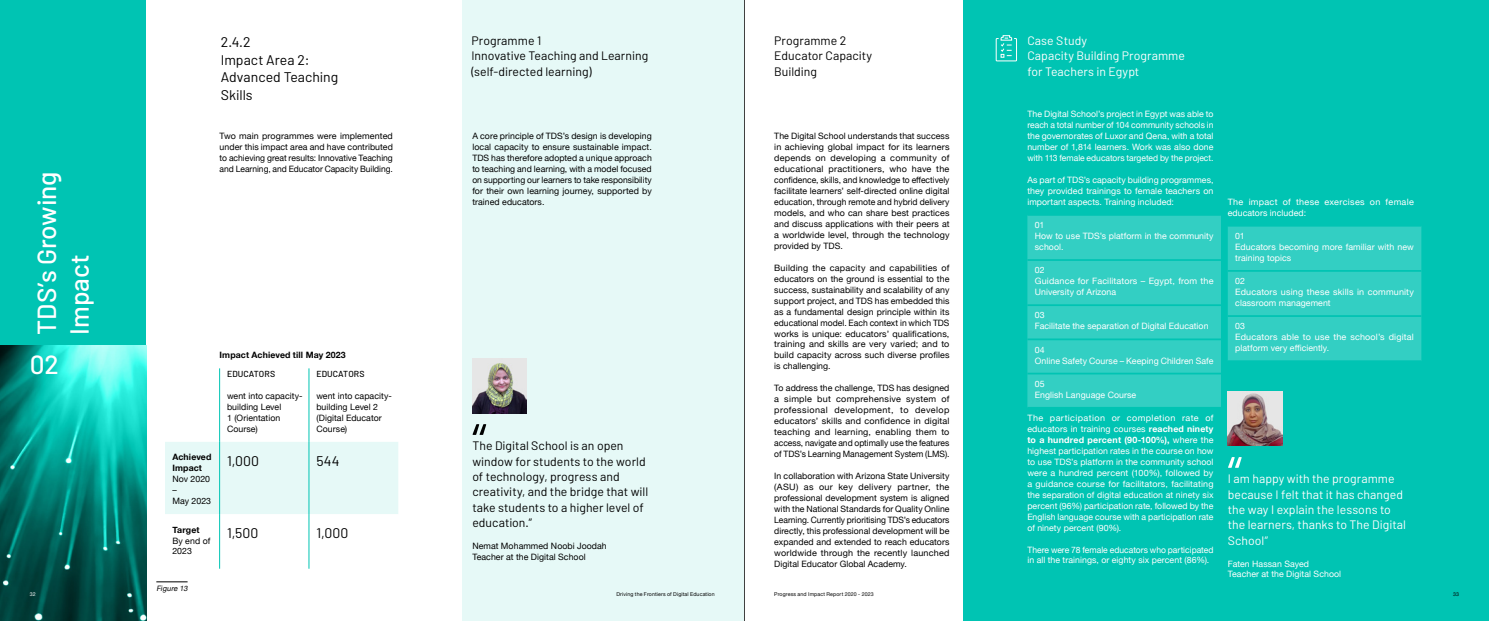
<style>
.page{position:relative;width:1489px;height:621px;background:#fff}
.page>*{position:absolute;margin:0;border:0;box-sizing:border-box;transform-origin:0 0}
.t1{font:52.5px "Barlow";color:#000}
.t2{font:52.5px "Barlow";color:#fff}
.t3{font:500 26.25px/32.8px "Barlow";color:#fff}
.t4{font:14px/17.5px "Barlow";letter-spacing:.005em;color:#000}
.t5{font:12.25px/15.3px "Barlow";color:#000}
.t6{font:12.25px/15.3px "Barlow";letter-spacing:.005em;color:#fff}
.t7{font:8.75px/10.9px "Helvetica Neue";letter-spacing:.005em;color:#000;text-align:justify}
.t8{font:8.75px/10.9px "Helvetica Neue";letter-spacing:.005em;color:#fff}
.t9{font:8.75px/10.9px "Helvetica Neue";letter-spacing:.03em;color:#fff}
.t10{font:700 8.75px/10.9px "Helvetica Neue";letter-spacing:.015em;color:#000}
.t11{font:500 8.75px "Barlow";letter-spacing:.005em;color:#000}
.t12{font:italic 7.44px "Helvetica Neue";color:#000}
.t13{font:5.25px "Helvetica Neue";letter-spacing:.025em;color:#000}
.t14{font:5.25px "Helvetica Neue";color:#fff}
.s1{font-weight:700}
</style>
<div class="page">
<div style="left:963px;top:0;width:525px;height:620px;background:#00c4b3"></div>
<div style="left:462px;top:0;width:282px;height:620px;background:#e6f9f7"></div>
<div style="left:165px;top:441px;width:233px;height:72px;background:#e6f9f7"></div>
<hr style="left:219px;top:368px;width:1px;height:73px;background:#00c4b3">
<hr style="left:309px;top:368px;width:1px;height:73px;background:#00c4b3">
<hr style="left:219px;top:441px;width:1px;height:72px;background:#00c4b3">
<hr style="left:309px;top:441px;width:1px;height:72px;background:#00c4b3">
<hr style="left:219px;top:513px;width:1px;height:55px;background:#00c4b3">
<hr style="left:309px;top:513px;width:1px;height:55px;background:#00c4b3">
<img style="left:472px;top:358px;width:55px;height:54px">
<svg style="left:995px;top:35px;width:22px;height:27px"></svg>
<img style="left:1227px;top:391px;width:55px;height:54px">
<hr style="left:156px;top:581px;width:31px;height:1px;background:#000">
<div style="left:1027px;top:215px;width:193px;height:191px;background:#33cfc3"></div>
<hr style="left:1027px;top:259px;width:193px;height:2px;background:#00c4b3">
<hr style="left:1027px;top:304px;width:193px;height:2px;background:#00c4b3">
<hr style="left:1027px;top:338px;width:193px;height:2px;background:#00c4b3">
<hr style="left:1027px;top:372px;width:193px;height:2px;background:#00c4b3">
<div style="left:1228px;top:226px;width:193px;height:134px;background:#33cfc3"></div>
<hr style="left:1227px;top:270px;width:194px;height:1px;background:#00c4b3">
<hr style="left:1227px;top:315px;width:194px;height:1px;background:#00c4b3">
<div style="left:0;top:0;width:146px;height:620px;background:#00c4b3"></div>
<img style="left:0;top:345px;width:146px;height:275px">
<hr style="left:744px;top:0;width:1px;height:620px;background:#404040">
<h2 class="t3" style="left:30px;top:334px;width:165px;rotate:-90deg">TDS’s Growing<br>Impact</h2>
<h2 class="t3" style="left:30px;top:347px;width:31px">02</h2>
<h3 class="t4" style="left:221px;top:33px;width:119px">2.4.2<br>Impact Area 2:<br>Advanced Teaching<br>Skills</h3>
<h3 class="t5" style="left:471px;top:33px;width:178px">Programme 1<br>Innovative Teaching and Learning (self-directed learning)</h3>
<h3 class="t5" style="left:774px;top:33px;width:99px">Programme 2<br>Educator Capacity<br>Building</h3>
<p class="t10" style="left:172px;top:451px;width:40px">Achieved<br>Impact</p>
<p class="t7" style="left:172px;top:473px;width:40px;text-align:left">Nov 2020 –<br>May 2023</p>
<p class="t10" style="left:172px;top:523px;width:29px">Target</p>
<p class="t7" style="left:172px;top:535px;width:39px">By end of<br>2023</p>
<p class="t7" style="left:220px;top:131px;width:175px">Two main programmes were implemented under this impact area and have contributed to achieving great results: Innovative Teaching and Learning, and Educator Capacity Building.</p>
<p class="t7" style="left:472px;top:131px;width:181px">A core principle of TDS’s design is developing local capacity to ensure sustainable impact.<br>TDS has therefore adopted a unique approach to teaching and learning, with a model focused on supporting our learners to take responsibility for their own learning journey, supported by trained educators.</p>
<p class="t7" style="left:774px;top:131px;width:177px">The Digital School understands that success in achieving global impact for its learners depends on developing a community of educational practitioners, who have the confidence, skills, and knowledge to effectively facilitate learners’ self-directed online digital education, through remote and hybrid delivery models, and who can share best practices and discuss applications with their peers at a worldwide level, through the technology provided by TDS.</p>
<p class="t7" style="left:774px;top:262px;width:177px">Building the capacity and capabilities of educators on the ground is essential to the success, sustainability and scalability of any support project, and TDS has embedded this as a fundamental design principle within its educational model. Each context in which TDS works is unique: educators’ qualifications, training and skills are very varied; and to build capacity across such diverse profiles is challenging.</p>
<p class="t7" style="left:774px;top:383px;width:177px">To address the challenge, TDS has designed a simple but comprehensive system of professional development, to develop educators’ skills and confidence in digital teaching and learning, enabling them to access, navigate and optimally use the features of TDS’s Learning Management System (LMS).</p>
<p class="t7" style="left:774px;top:470px;width:177px">In collaboration with Arizona State University (ASU) as our key delivery partner, the professional development system is aligned with the National Standards for Quality Online Learning. Currently prioritising TDS’s educators directly, this professional development will be expanded and extended to reach educators worldwide through the recently launched Digital Educator Global Academy.</p>
<p class="t10" style="left:220px;top:350px;width:128px">Impact Achieved till May 2023</p>
<p class="t11" style="left:227px;top:368px;width:50px">EDUCATORS</p>
<p class="t7" style="left:227px;top:390px;width:77px;text-align:left">went into capacity&shy;building Level<br>1 (Orientation<br>Course)</p>
<p class="t11" style="left:316px;top:368px;width:50px">EDUCATORS</p>
<p class="t7" style="left:316px;top:390px;width:77px;text-align:left">went into capacity&shy;building Level 2 (Digital Educator<br>Course)</p>
<h1 class="t1" style="left:472px;top:409px;width:16px">“</h1>
<h3 class="t5" style="left:472px;top:437px;width:177px">The Digital School is an open window for students to the world of technology, progress and creativity, and the bridge that will take students to a higher level of education.”</h3>
<p class="t7" style="left:472px;top:540px;width:136px">Nemat Mohammed Noobi Joodah<br>Teacher at the Digital School</p>
<h3 class="t4" style="left:227px;top:451px;width:33px">1,000</h3>
<h3 class="t4" style="left:316px;top:451px;width:25px">544</h3>
<h3 class="t4" style="left:227px;top:523px;width:33px">1,500</h3>
<h3 class="t4" style="left:316px;top:523px;width:33px">1,000</h3>
<h3 class="t6" style="left:1027px;top:33px;width:159px">Case Study<br>Capacity Building Programme for Teachers in Egypt</h3>
<p class="t8" style="left:1027px;top:109px;width:188px;text-align:justify">The Digital School’s project in Egypt was able to reach a total number of 104 community schools in the governorates of Luxor and Qena, with a total number of 1,814 learners. Work was also done with 113 female educators targeted by the project.</p>
<p class="t8" style="left:1027px;top:175px;width:188px;text-align:justify">As part of TDS’s capacity building programmes, they provided trainings to female teachers on important aspects. Training included:</p>
<p class="t8" style="left:1034px;top:220px;width:180px">01<br>How to use TDS’s platform in the community school.</p>
<p class="t8" style="left:1034px;top:265px;width:180px">02<br>Guidance for Facilitators – Egypt, from the<br>University of Arizona</p>
<p class="t8" style="left:1034px;top:310px;width:175px">03<br>Facilitate the separation of Digital Education</p>
<p class="t8" style="left:1034px;top:344px;width:180px">04<br>Online Safety Course – Keeping Children Safe</p>
<p class="t8" style="left:1034px;top:378px;width:103px">05<br>English Language Course</p>
<p class="t8" style="left:1027px;top:412px;width:188px;text-align:justify">The participation or completion rate of educators in training courses <span class="s1">reached ninety to a hundred percent (90-100%),</span> where the highest participation rates in the course on how to use TDS’s platform in the community school were a hundred percent (100%), followed by a guidance course for facilitators, facilitating the separation of digital education at ninety six percent (96%) participation rate, followed by the English language course with a participation rate of ninety percent (90%).</p>
<p class="t8" style="left:1027px;top:544px;width:188px">There were 78 female educators who participated in all the trainings, or eighty six percent (86%).</p>
<p class="t9" style="left:1227px;top:196px;width:188px">The impact of these exercises on female educators included:</p>
<p class="t8" style="left:1235px;top:231px;width:180px">01<br>Educators becoming more familiar with new training topics</p>
<p class="t8" style="left:1235px;top:276px;width:180px">02<br>Educators using these skills in community classroom management</p>
<p class="t8" style="left:1235px;top:321px;width:180px">03<br>Educators able to use the school’s digital platform very efficiently.</p>
<h1 class="t2" style="left:1227px;top:442px;width:16px">“</h1>
<h3 class="t6" style="left:1227px;top:470px;width:180px">I am happy with the programme because I felt that it has changed the way I explain the lessons to the learners, thanks to The Digital<br>School”</h3>
<p class="t8" style="left:1227px;top:558px;width:115px">Faten Hassan Sayed<br>Teacher at the Digital School</p>
<p class="t12" style="left:156px;top:582px;width:35px">Figure 13</p>
<p class="t14" style="left:30px;top:590px;width:7px">32</p>
<p class="t13" style="left:616px;top:590px;width:100px">Driving the Frontiers of Digital Education</p>
<p class="t13" style="left:774px;top:590px;width:101px">Progress and Impact Report 2020 - 2023</p>
<p class="t13" style="left:1452px;top:590px;width:7px">33</p>
</div>
